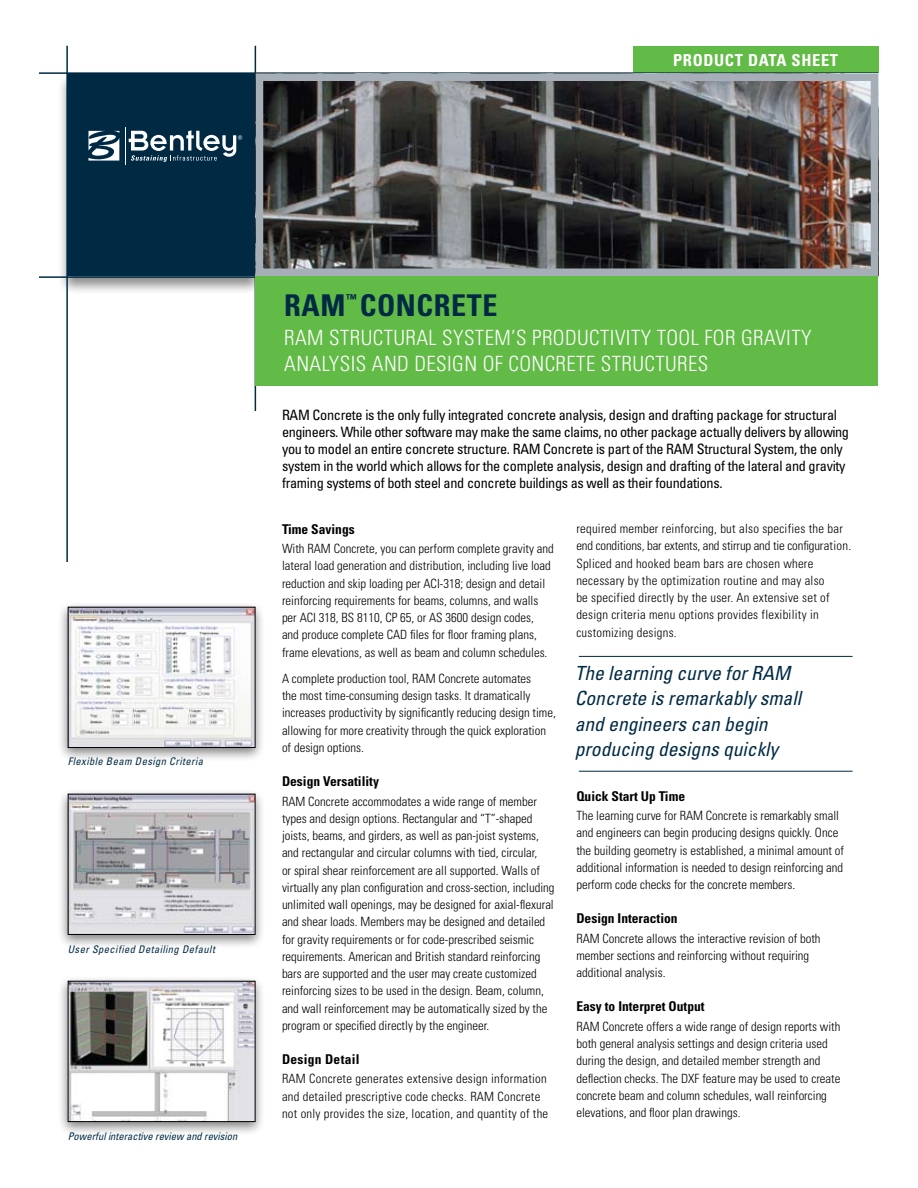
<style>
.page{position:relative;width:918px;height:1188px;background:#fff}
.page>*{position:absolute;margin:0;border:0;box-sizing:border-box;transform-origin:0 0}
.t1{font:700 condensed 30px "Univers";color:#002a44}
.t2{font:300 condensed 21px/25.2px "Univers";letter-spacing:.02em;color:#fff}
.t3{font:italic condensed 19.5px/25.5px "Univers";color:#002a44}
.t4{font:700 condensed 16.5px "Univers";letter-spacing:.04em;color:#fff}
.t5{font:condensed 14.25px/17.1px "Univers";letter-spacing:-.02em;color:#000}
.t6{font:700 condensed 13.5px "Univers";color:#000}
.t7{font:700 condensed 13.5px "Univers";letter-spacing:.02em;color:#000}
.t8{font:300 condensed 12.75px/17.2px "Univers";color:#000}
.t9{font:300 condensed 12.75px/17.2px "Univers";letter-spacing:.02em;color:#000}
.t10{font:700 condensed 12.3px "Univers";color:#002a44}
.t11{font:italic condensed 10.5px "Univers";letter-spacing:.04em;color:#002a44}
.t12{font:italic condensed 10.5px "Univers";color:#002a44}
</style>
<div class="page">
<div style="left:57px;top:72px;width:214px;height:229px;background:#000;opacity:.45"></div>
<div style="left:68px;top:74px;width:187px;height:202px;background:#002a44"></div>
<hr style="left:125px;top:127px;width:1px;height:38px;background:#fff">
<svg style="left:89px;top:131px;width:30px;height:30px"></svg>
<svg style="left:129px;top:130px;width:113px;height:32px"></svg>
<div style="left:633px;top:46px;width:245px;height:27px;background:#62bb46"></div>
<hr style="left:255px;top:46px;width:1px;height:365px;background:#002a44">
<hr style="left:66px;top:46px;width:2px;height:516px;background:#002a44">
<hr style="left:39px;top:276px;width:839px;height:2px;background:#002a44">
<hr style="left:39px;top:72px;width:839px;height:2px;background:#002a44">
<div style="left:57px;top:975px;width:214px;height:167px;background:#000;opacity:.5"></div>
<svg style="left:67px;top:980px;width:189px;height:142px"></svg>
<div style="left:57px;top:788px;width:214px;height:167px;background:#000;opacity:.5"></div>
<svg style="left:67px;top:793px;width:189px;height:142px;background:#bababe"></svg>
<div style="left:57px;top:601px;width:214px;height:167px;background:#000;opacity:.5"></div>
<svg style="left:67px;top:606px;width:189px;height:142px"></svg>
<div style="left:256px;top:277px;width:622px;height:109px;background:#62bb46"></div>
<img style="left:265px;top:83px;width:604px;height:184px">
<div style="left:256px;top:74px;width:622px;height:202px;border:8px solid #a6afb7"></div>
<hr style="left:579px;top:656px;width:274px;height:1px;background:#002a44">
<hr style="left:579px;top:771px;width:274px;height:1px;background:#002a44">
<p class="t4" style="left:673px;top:50px;width:167px">Product Data Sheet</p>
<p class="t11" style="left:68px;top:755px;width:137px">Flexible Beam Design Criteria</p>
<p class="t11" style="left:68px;top:943px;width:149px">User Specified Detailing Default</p>
<p class="t12" style="left:68px;top:1130px;width:171px">Powerful interactive review and revision</p>
<h1 class="t1" style="left:284px;top:287px;width:63px">RA M</h1>
<p class="t10" style="left:346px;top:291px;width:12px">™</p>
<h1 class="t1" style="left:360px;top:287px;width:74px">CONCRETE</h1>
<h2 class="t2" style="left:284px;top:325px;width:529px">RAM Str uctural System’s productivity tool for gravity analysis and design of concrete structures</h2>
<p class="t5" style="left:282px;top:406px;width:569px">RAM Concrete is the only fully integrated concrete analysis, design and drafting package for structural engineers. While other software may make the same claims, no other package actually delivers by allowing you to model an entire concrete structure. RAM Concrete is part of the RAM Structural System, the only system in the world which allows for the complete analysis, design and drafting of the lateral and gravity framing systems of both steel and concrete buildings as well as their foundations.</p>
<p class="t6" style="left:282px;top:520px;width:74px">Time Savings</p>
<p class="t8" style="left:282px;top:540px;width:273px">With RAM Concrete, you can perform complete gravity and lateral load generation and distribution, including live load reduction and skip loading per ACI-318; design and detail reinforcing requirements for beams, columns, and walls per ACI 318, BS 8110, CP 65, or AS 3600 design codes, and produce complete CAD files for floor framing plans, frame elevations, as well as beam and column schedules.</p>
<p class="t8" style="left:282px;top:670px;width:275px">A complete production tool, RAM Concrete automates<br>the most time-consuming design tasks. It dramatically increases productivity by significantly reducing design time, allowing for more creativity through the quick exploration of design options.</p>
<p class="t6" style="left:282px;top:773px;width:98px">Design Versatility</p>
<p class="t8" style="left:282px;top:792px;width:274px">RAM Concrete accommodates a wide range of member types and design options. Rectangular and “T”-shaped joists, beams, and girders, as well as pan-joist systems, and rectangular and circular columns with tied, circular,<br>or spiral shear reinforcement are all supported. Walls of virtually any plan configuration and cross-section, including unlimited wall openings, may be designed for axial-flexural and shear loads. Members may be designed and detailed for gravity requirements or for code-prescribed seismic requirements. American and British standard reinforcing bars are supported and the user may create customized reinforcing sizes to be used in the design. Beam, column, and wall reinforcement may be automatically sized by the program or specified directly by the engineer.</p>
<p class="t7" style="left:282px;top:1051px;width:79px">Design Detail</p>
<p class="t9" style="left:282px;top:1070px;width:268px">RAM Concrete generates extensive design information and detailed prescriptive code checks. RAM Concrete not only provides the size, location, and quantity of the</p>
<p class="t9" style="left:576px;top:520px;width:276px">required member reinforcing, but also specifies the bar end conditions, bar extents, and stirrup and tie configuration.<br>Spliced and hooked beam bars are chosen where necessary by the optimization routine and may also<br>be specified directly by the user. An extensive set of design criteria menu options provides flexibility in customizing designs.</p>
<h3 class="t3" style="left:575px;top:660px;width:228px">The learning curve for RAM<br>Concrete is remarkably small and engineers can begin producing designs quickly</h3>
<p class="t6" style="left:576px;top:787px;width:110px">Quick Start Up Time</p>
<p class="t8" style="left:576px;top:807px;width:269px">The learning curve for RAM Concrete is remarkably small and engineers can begin producing designs quickly. Once the building geometry is established, a minimal amount of additional information is needed to design reinforcing and perform code checks for the concrete members.</p>
<p class="t6" style="left:576px;top:910px;width:103px">Design Interaction</p>
<p class="t8" style="left:576px;top:930px;width:246px">RAM Concrete allows the interactive revision of both member sections and reinforcing without requiring additional analysis.</p>
<p class="t6" style="left:576px;top:998px;width:130px">Easy to Interpret Output</p>
<p class="t8" style="left:576px;top:1018px;width:266px">RAM Concrete offers a wide range of design reports with both general analysis settings and design criteria used during the design, and detailed member strength and deflection checks. The DXF feature may be used to create concrete beam and column schedules, wall reinforcing elevations, and floor plan drawings.</p>
</div>
